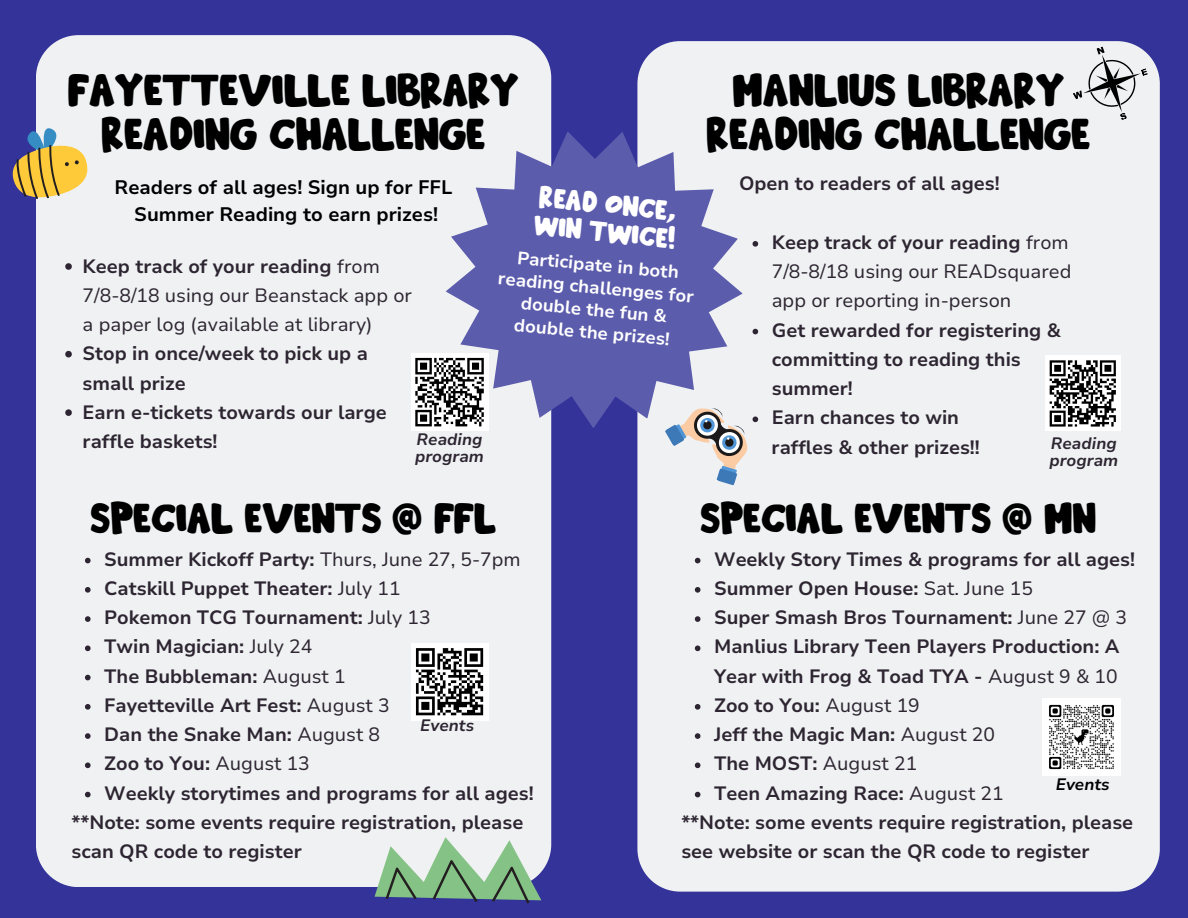
<style>
.page{position:relative;width:1188px;height:918px;background:#339}
.page>*{position:absolute;margin:0;border:0;box-sizing:border-box;transform-origin:0 0}
.t1{font:48px/43.8px "Beachday";color:#000;text-align:center}
.t2{font:45px "Beachday";color:#000}
.t3{font:30.45px/28.2px "Beachday";color:#fff}
.t4{font:700 19.5px/27px "Nunito Sans 10 pt";color:#000;text-align:center}
.t5{font:700 19.2px/29.2px "Nunito Sans 10 pt";color:#2d2531}
.t6{font:19.2px/29.2px "Nunito Sans 10 pt";color:#2d2531}
.t7{font:700 18px/22.5px "Nunito Sans 10 pt";color:#fff;text-align:center}
.t8{font:italic 700 16.5px/16.8px "Nunito Sans 10 pt";color:#2d2531}
.t9{font:italic 700 16.5px "Nunito Sans 10 pt";color:#000}
.s1{font-weight:700}
.s2{font-weight:400}
</style>
<div class="page">
<div style="left:637px;top:41px;width:523px;height:851px;background:#eff1f2;border-radius:43px"></div>
<div style="left:36px;top:35px;width:515px;height:852px;background:#eff1f2;border-radius:43px"></div>
<svg style="left:375px;top:837px;width:166px;height:66px"></svg>
<svg style="left:446px;top:131px;width:297px;height:297px;fill:#5c5cad"></svg>
<svg style="left:12px;top:128px;width:76px;height:71px"></svg>
<svg style="left:695px;top:558px;width:5px;height:5px"></svg>
<svg style="left:695px;top:587px;width:5px;height:6px"></svg>
<svg style="left:695px;top:616px;width:5px;height:6px"></svg>
<svg style="left:695px;top:646px;width:5px;height:5px"></svg>
<svg style="left:695px;top:704px;width:5px;height:6px"></svg>
<svg style="left:695px;top:733px;width:5px;height:6px"></svg>
<svg style="left:695px;top:763px;width:5px;height:5px"></svg>
<svg style="left:695px;top:792px;width:5px;height:5px"></svg>
<svg style="left:1073px;top:45px;width:78px;height:75px"></svg>
<svg style="left:753px;top:241px;width:5px;height:6px"></svg>
<svg style="left:753px;top:329px;width:5px;height:5px"></svg>
<svg style="left:661px;top:399px;width:97px;height:87px"></svg>
<svg style="left:85px;top:558px;width:6px;height:5px"></svg>
<svg style="left:85px;top:587px;width:6px;height:6px"></svg>
<svg style="left:85px;top:616px;width:6px;height:6px"></svg>
<svg style="left:85px;top:646px;width:6px;height:5px"></svg>
<svg style="left:85px;top:675px;width:6px;height:5px"></svg>
<svg style="left:85px;top:704px;width:6px;height:6px"></svg>
<svg style="left:85px;top:733px;width:6px;height:6px"></svg>
<svg style="left:85px;top:763px;width:6px;height:5px"></svg>
<svg style="left:85px;top:792px;width:6px;height:5px"></svg>
<svg style="left:65px;top:263px;width:7px;height:7px"></svg>
<svg style="left:65px;top:351px;width:7px;height:6px"></svg>
<svg style="left:65px;top:409px;width:7px;height:7px"></svg>
<div style="left:411px;top:353px;width:78px;height:78px;background:#fff"></div>
<svg style="left:415px;top:357px;width:69px;height:70px"></svg>
<div style="left:411px;top:643px;width:78px;height:78px;background:#fff"></div>
<svg style="left:416px;top:648px;width:67px;height:67px"></svg>
<hr style="left:462px;top:713px;width:21px;height:2px;background:#000">
<img style="left:1043px;top:698px;width:77px;height:78px">
<div style="left:1045px;top:356px;width:75px;height:75px;background:#fff"></div>
<svg style="left:1049px;top:360px;width:67px;height:67px"></svg>
<h1 class="t1" style="left:68px;top:69px;width:452px">FAYETTEVILLE LIBRARY<br>READING CHALLENGE</h1>
<p class="t4" style="left:115px;top:174px;width:339px">Readers of all ages! Sign up for FFL<br>Summer Reading to earn prizes!</p>
<h1 class="t6" style="left:83px;top:252px;width:331px"><span class="s1">Keep track of your reading</span> from<br>7/8-8/18 using our Beanstack app or a paper log (available at library)</h1>
<p class="t5" style="left:83px;top:339px;width:287px">Stop in once/week to pick up a small prize</p>
<p class="t5" style="left:83px;top:398px;width:306px">Earn e-tickets towards our large raffle baskets!</p>
<p class="t8" style="left:415px;top:431px;width:71px">Reading program</p>
<p class="t3" style="left:538px;top:183px;width:144px;rotate:6deg">READ ONCE,<br>WIN TWICE!</p>
<p class="t7" style="left:501px;top:245px;width:198px;rotate:5deg">Participate in both reading challenges for double the fun &amp; double the prizes!</p>
<p class="t1" style="left:707px;top:69px;width:385px">MANLIUS LIBRARY<br>READING CHALLENGE</p>
<p class="t5" style="left:739px;top:169px;width:262px">Open to readers of all ages!</p>
<p class="t6" style="left:772px;top:228px;width:301px"><span class="s1">Keep track of your reading</span> from<br>7/8-8/18 using our READsquared app or reporting in-person</p>
<p class="t5" style="left:772px;top:316px;width:291px">Get rewarded for registering &amp; committing to reading this summer!</p>
<p class="t5" style="left:772px;top:403px;width:189px">Earn chances to win</p>
<p class="t5" style="left:772px;top:433px;width:210px">raffles &amp; other prizes!!</p>
<p class="t8" style="left:1049px;top:435px;width:71px">Reading program</p>
<h3 class="t2" style="left:90px;top:492px;width:407px">SPECIAL EVENTS @ FFL</h3>
<p class="t5" style="left:104px;top:545px;width:418px">Summer Kickoff Party: <span class="s2">Thurs, June 27, 5-7pm</span></p>
<p class="t5" style="left:104px;top:574px;width:298px">Catskill Puppet Theater: <span class="s2">July 11</span></p>
<p class="t5" style="left:104px;top:603px;width:328px">Pokemon TCG Tournament: <span class="s2">July 13</span></p>
<h1 class="t5" style="left:104px;top:632px;width:210px">Twin Magician: <span class="s2">July 24</span></h1>
<h3 class="t5" style="left:104px;top:662px;width:243px">The Bubbleman: <span class="s2">August 1</span></h3>
<p class="t5" style="left:104px;top:691px;width:287px">Fayetteville Art Fest: <span class="s2">August 3</span></p>
<p class="t5" style="left:104px;top:720px;width:278px">Dan the Snake Man: <span class="s2">August 8</span></p>
<p class="t5" style="left:104px;top:749px;width:207px">Zoo to You: <span class="s2">August 13</span></p>
<h3 class="t5" style="left:104px;top:779px;width:431px">Weekly storytimes and programs for all ages!</h3>
<p class="t5" style="left:71px;top:808px;width:453px">**Note: some events require registration, please scan QR code to register</p>
<p class="t8" style="left:420px;top:718px;width:55px">Events</p>
<p class="t2" style="left:700px;top:492px;width:398px">SPECIAL EVENTS @ MN</p>
<h3 class="t5" style="left:714px;top:545px;width:423px">Weekly Story Times &amp; programs for all ages!</h3>
<p class="t5" style="left:714px;top:574px;width:320px">Summer Open House: <span class="s2">Sat. June 15</span></p>
<p class="t5" style="left:714px;top:603px;width:414px">Super Smash Bros Tournament: <span class="s2">June 27 @ 3</span></p>
<p class="t5" style="left:714px;top:632px;width:407px">Manlius Library Teen Players Production: A<br>Year with Frog &amp; Toad TYA - <span class="s2">August 9 &amp; 10</span></p>
<p class="t5" style="left:714px;top:691px;width:207px">Zoo to You: <span class="s2">August 19</span></p>
<p class="t5" style="left:714px;top:720px;width:282px">Jeff the Magic Man: <span class="s2">August 20</span></p>
<h1 class="t5" style="left:714px;top:749px;width:205px">The MOST: <span class="s2">August 21</span></h1>
<p class="t5" style="left:714px;top:779px;width:291px">Teen Amazing Race: <span class="s2">August 21</span></p>
<p class="t5" style="left:681px;top:808px;width:453px">**Note: some events require registration, please see website or scan the QR code to register</p>
<p class="t9" style="left:1056px;top:773px;width:56px">Events</p>
</div>
